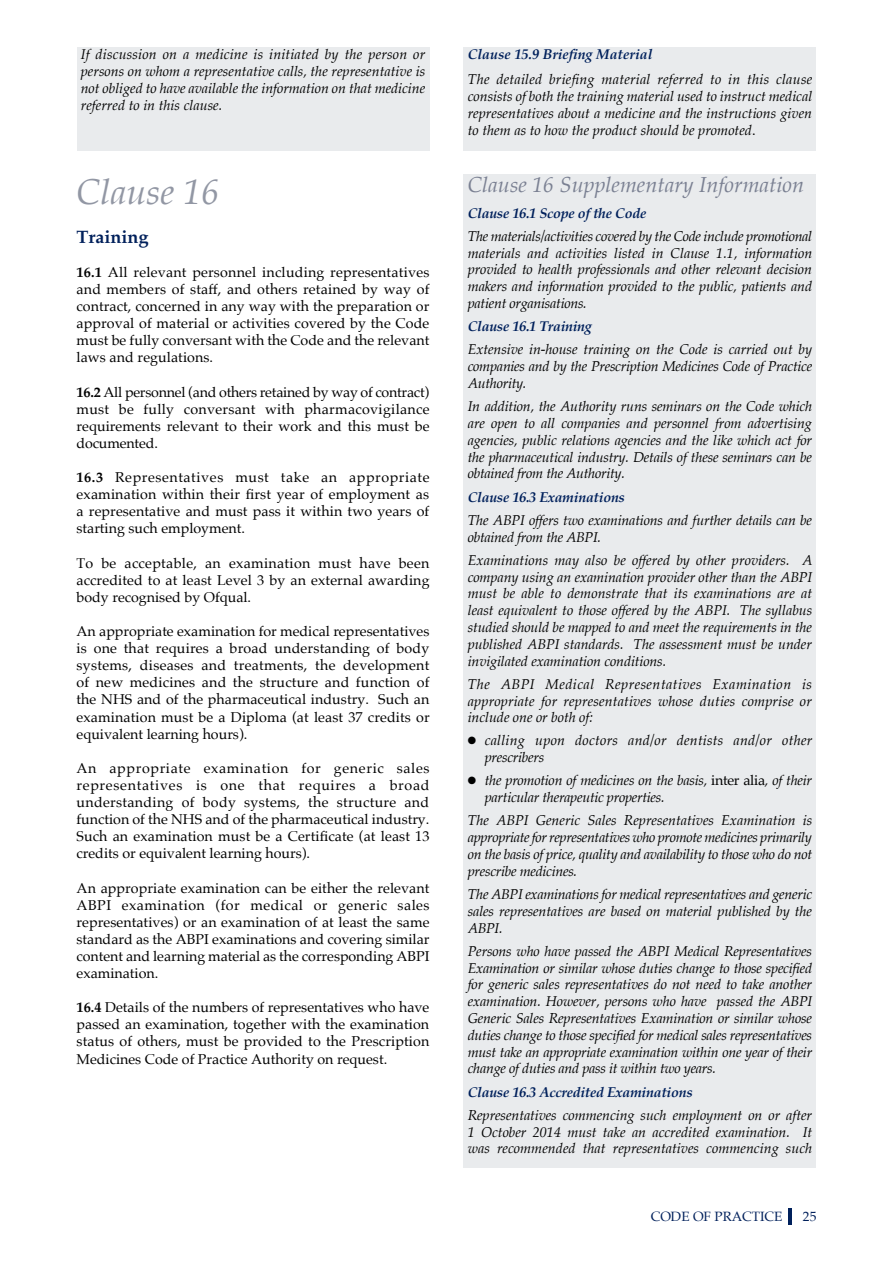
<style>
.page{position:relative;width:893px;height:1263px;background:#fff}
.page>*{position:absolute;margin:0;border:0;box-sizing:border-box;transform-origin:0 0}
.t1{font:italic 36px "Palatino";color:#9297a4}
.t2{font:italic 21.75px "Palatino";color:#7a8092}
.t3{font:700 18px "Palatino";color:#00205b}
.t4{font:italic 14.25px/16.8px "Palatino";letter-spacing:-.015em;color:#000;text-align:justify}
.t5{font:14.25px/17.1px "Palatino";color:#000;text-align:justify}
.t6{font:italic 700 14.25px "Palatino";letter-spacing:-.02em;color:#00205b}
.t7{font:italic 14.25px/16.8px "Palatino";letter-spacing:.015em;color:#000}
.t8{font:italic 700 14.25px "Palatino";color:#00205b}
.t9{font:13.5px "Palatino";color:#00205b}
.s1{font-style:normal}
.s2{font-weight:700}
</style>
<div class="page">
<div style="left:463px;top:174px;width:353px;height:993px;background:#e9ebed"></div>
<div style="left:463px;top:47px;width:353px;height:103px;background:#e9ebed"></div>
<div style="left:77px;top:47px;width:352px;height:103px;background:#e9ebed"></div>
<hr style="left:789px;top:1208px;width:3px;height:17px;background:#00205b">
<p class="t4" style="left:81px;top:45px;width:346px">If discussion on a medicine is initiated by the person or persons on whom a representative calls, the representative is not obliged to have available the information on that medicine referred to in this clause.</p>
<p class="t8" style="left:468px;top:42px;width:186px">Clause 15.9 Briefing Material</p>
<p class="t4" style="left:468px;top:70px;width:346px">The detailed briefing material referred to in this clause consists of both the training material used to instruct medical representatives about a medicine and the instructions given to them as to how the product should be promoted<span class="s1">.</span></p>
<h1 class="t1" style="left:77px;top:161px;width:145px">Clause 16</h1>
<p class="t3" style="left:77px;top:221px;width:73px">Training</p>
<p class="t5" style="left:77px;top:263px;width:354px"><span class="s2">16.1</span> All relevant personnel including representatives and members of staff, and others retained by way of contract, concerned in any way with the preparation or approval of material or activities covered by the Code must be fully conversant with the Code and the relevant laws and regulations.</p>
<p class="t5" style="left:77px;top:383px;width:355px"><span class="s2">16.2</span> All personnel (and others retained by way of contract) must be fully conversant with pharmacovigilance requirements relevant to their work and this must be documented.</p>
<p class="t5" style="left:77px;top:469px;width:355px"><span class="s2">16.3</span> Representatives must take an appropriate examination within their first year of employment as a representative and must pass it within two years of starting such employment.</p>
<p class="t5" style="left:77px;top:554px;width:355px">To be acceptable, an examination must have been accredited to at least Level 3 by an external awarding body recognised by Ofqual.</p>
<p class="t5" style="left:77px;top:622px;width:355px">An appropriate examination for medical representatives is one that requires a broad understanding of body systems, diseases and treatments, the development of new medicines and the structure and function of the NHS and of the pharmaceutical industry. Such an examination must be a Diploma (at least 37 credits or equivalent learning hours).</p>
<p class="t5" style="left:77px;top:759px;width:355px">An appropriate examination for generic sales representatives is one that requires a broad understanding of body systems, the structure and function of the NHS and of the pharmaceutical industry.<br>Such an examination must be a Certificate (at least 13 credits or equivalent learning hours).</p>
<p class="t5" style="left:77px;top:879px;width:355px">An appropriate examination can be either the relevant ABPI examination (for medical or generic sales representatives) or an examination of at least the same standard as the ABPI examinations and covering similar content and learning material as the corresponding ABPI examination.</p>
<p class="t5" style="left:77px;top:999px;width:354px"><span class="s2">16.4</span> Details of the numbers of representatives who have passed an examination, together with the examination status of others, must be provided to the Prescription Medicines Code of Practice Authority on request.</p>
<h2 class="t2" style="left:468px;top:166px;width:338px">Clause 16 Supplementary Information</h2>
<p class="t6" style="left:468px;top:201px;width:180px">Clause 16.1 Scope of the Code</p>
<p class="t4" style="left:468px;top:227px;width:346px">The materials/activities covered by the Code include promotional materials and activities listed in Clause 1.1, information provided to health professionals and other relevant decision makers and information provided to the public, patients and patient organisations.</p>
<p class="t6" style="left:468px;top:314px;width:126px">Clause 16.1 Training</p>
<p class="t4" style="left:468px;top:341px;width:346px">Extensive in-house training on the Code is carried out by companies and by the Prescription Medicines Code of Practice Authority.</p>
<p class="t4" style="left:468px;top:398px;width:346px">In addition, the Authority runs seminars on the Code which are open to all companies and personnel from advertising agencies, public relations agencies and the like which act for the pharmaceutical industry. Details of these seminars can be obtained from the Authority.</p>
<p class="t6" style="left:468px;top:485px;width:159px">Clause 16.3 Examinations</p>
<p class="t4" style="left:468px;top:511px;width:346px">The ABPI offers two examinations and further details can be obtained from the ABPI.</p>
<p class="t4" style="left:468px;top:551px;width:346px">Examinations may also be offered by other providers. A company using an examination provider other than the ABPI must be able to demonstrate that its examinations are at least equivalent to those offered by the ABPI. The syllabus studied should be mapped to and meet the requirements in the published ABPI standards. The assessment must be under invigilated examination conditions.</p>
<p class="t4" style="left:468px;top:675px;width:346px">The ABPI Medical Representatives Examination is appropriate for representatives whose duties comprise or include one or both of:</p>
<p class="t7" style="left:485px;top:732px;width:329px;text-indent:-17px">● calling upon doctors and/or dentists and/or other prescribers</p>
<p class="t4" style="left:485px;top:772px;width:329px;text-indent:-17px">● the promotion of medicines on the basis, <span class="s1">inter alia</span>, of their particular therapeutic properties.</p>
<p class="t4" style="left:468px;top:812px;width:346px">The ABPI Generic Sales Representatives Examination is appropriate for representatives who promote medicines primarily on the basis of price, quality and availability to those who do not prescribe medicines.</p>
<p class="t4" style="left:468px;top:885px;width:346px">The ABPI examinations for medical representatives and generic sales representatives are based on material published by the ABPI.</p>
<p class="t4" style="left:468px;top:942px;width:346px">Persons who have passed the ABPI Medical Representatives Examination or similar whose duties change to those specified for generic sales representatives do not need to take another examination. However, persons who have passed the ABPI Generic Sales Representatives Examination or similar whose duties change to those specified for medical sales representatives must take an appropriate examination within one year of their change of duties and pass it within two years.</p>
<p class="t6" style="left:468px;top:1080px;width:226px">Clause 16.3 Accredited Examinations</p>
<p class="t4" style="left:468px;top:1106px;width:346px">Representatives commencing such employment on or after 1 October 2014 must take an accredited examination. It was recommended that representatives commencing such</p>
<p class="t9" style="left:651px;top:1205px;width:133px">CODE OF PRACTICE</p>
<p class="t9" style="left:803px;top:1205px;width:15px">25</p>
</div>
